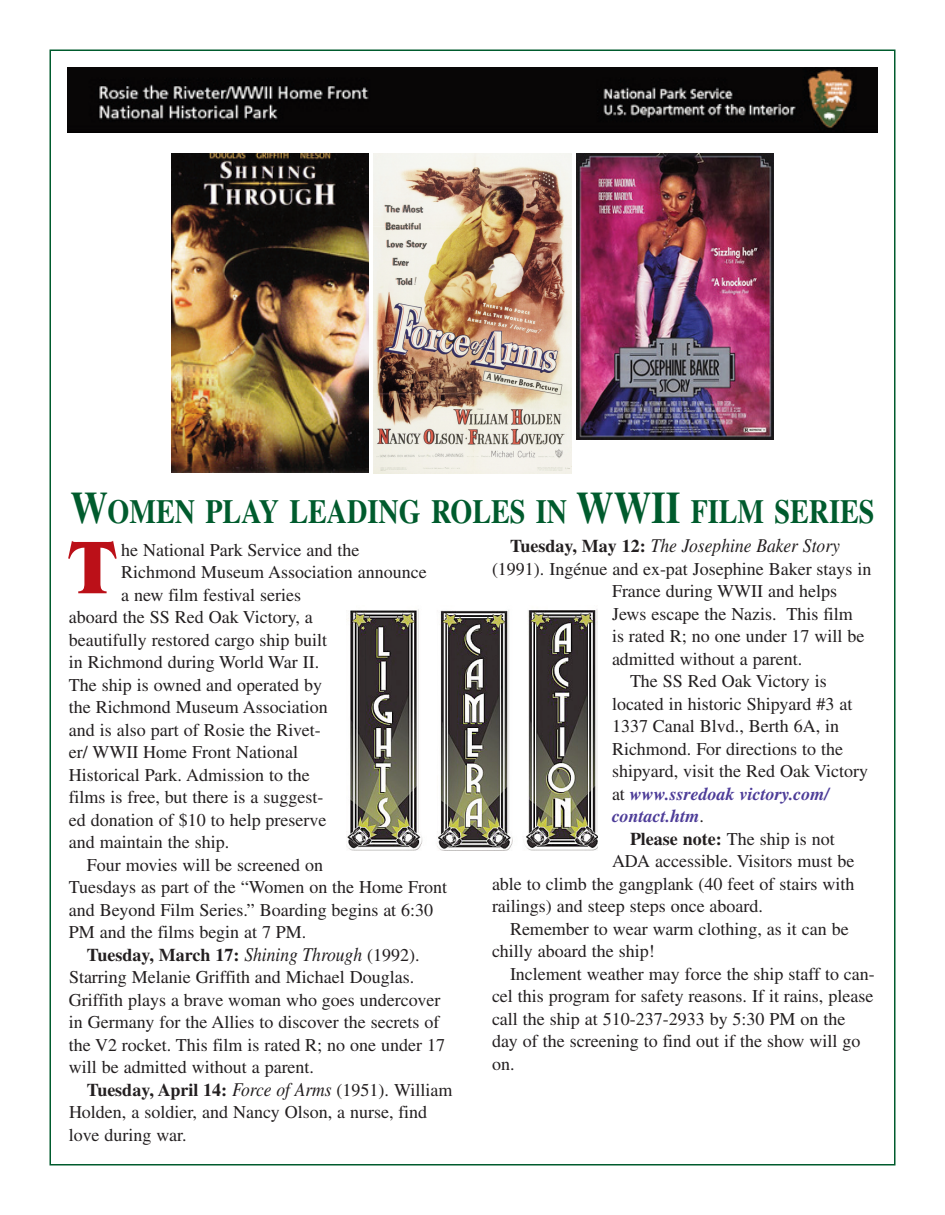
<style>
.page{position:relative;width:945px;height:1215px;background:#fff}
.page>*{position:absolute;margin:0;border:0;box-sizing:border-box;transform-origin:0 0}
.t1{font:700 78px "Benguiat";color:#bb1018}
.t2{font:700 33.75px "Times";color:#005b2d;scale:.83 1}
.t3{font:italic 19.5px "Times";color:#231f20;scale:.9 1}
.t4{font:18px "Times";color:#231f20}
.t5{font:700 18px "Times";color:#231f20}
.t6{font:italic 700 18px "Times";color:#4d3c98}
.s1{font-size:45px}
.s2{font-weight:400;font-style:italic;font-size:19.5px}
.s3{font-weight:400}
.s4{font-weight:700;font-style:normal;font-size:18px}
.s5{font-weight:400;font-style:normal;color:#231f20}
.s6{font-weight:700}
</style>
<div class="page">
<img style="left:68px;top:68px;width:810px;height:64px">
<img style="left:171px;top:153px;width:198px;height:319px">
<img style="left:374px;top:153px;width:198px;height:320px">
<img style="left:576px;top:154px;width:197px;height:285px">
<img style="left:346px;top:609px;width:251px;height:242px">
<h2 class="t2" style="left:70px;top:501px;width:970px"><span class="s1">W</span>OMEN PLAY LEADING ROLES IN <span class="s1">WWII</span> FILM SERIES</h2>
<p class="t4" style="left:121px;top:543px;width:240px">he National Park Service and the</p>
<p class="t4" style="left:121px;top:566px;width:307px">Richmond Museum Association announce</p>
<p class="t4" style="left:121px;top:588px;width:182px">a new film festival series</p>
<p class="t4" style="left:69px;top:611px;width:245px">aboard the SS Red Oak Victory, a</p>
<p class="t4" style="left:69px;top:633px;width:260px">beautifully restored cargo ship built</p>
<p class="t4" style="left:69px;top:656px;width:252px">in Richmond during World War II.</p>
<p class="t4" style="left:69px;top:678px;width:255px">The ship is owned and operated by</p>
<p class="t4" style="left:69px;top:701px;width:260px">the Richmond Museum Association</p>
<p class="t4" style="left:69px;top:723px;width:253px">and is also part of Rosie the Rivet-</p>
<p class="t4" style="left:69px;top:746px;width:231px">er/ WWII Home Front National</p>
<p class="t4" style="left:69px;top:768px;width:242px">Historical Park. Admission to the</p>
<p class="t4" style="left:69px;top:791px;width:256px">films is free, but there is a suggest-</p>
<p class="t4" style="left:69px;top:813px;width:259px">ed donation of $10 to help preserve</p>
<p class="t4" style="left:69px;top:836px;width:162px">and maintain the ship.</p>
<p class="t4" style="left:87px;top:858px;width:238px">Four movies will be screened on</p>
<p class="t4" style="left:69px;top:881px;width:380px">Tuesdays as part of the “Women on the Home Front</p>
<p class="t4" style="left:69px;top:903px;width:366px">and Beyond Film Series.” Boarding begins at 6:30</p>
<p class="t4" style="left:69px;top:926px;width:239px">PM and the films begin at 7 PM.</p>
<p class="t5" style="left:87px;top:948px;width:334px">Tuesday, March 17: <span class="s2">Shining Through</span> <span class="s3">(1992).</span></p>
<p class="t4" style="left:69px;top:971px;width:347px">Starring Melanie Griffith and Michael Douglas.</p>
<p class="t4" style="left:69px;top:993px;width:373px">Griffith plays a brave woman who goes undercover</p>
<p class="t4" style="left:69px;top:1016px;width:372px">in Germany for the Allies to discover the secrets of</p>
<p class="t4" style="left:69px;top:1038px;width:378px">the V2 rocket. This film is rated R; no one under 17</p>
<p class="t4" style="left:69px;top:1061px;width:247px">will be admitted without a parent.</p>
<p class="t5" style="left:87px;top:1083px;width:367px">Tuesday, April 14: <span class="s2">Force of Arms</span> <span class="s3">(1951). William</span></p>
<p class="t4" style="left:69px;top:1106px;width:360px">Holden, a soldier, and Nancy Olson, a nurse, find</p>
<p class="t4" style="left:69px;top:1128px;width:119px">love during war.</p>
<p class="t3" style="left:510px;top:539px;width:368px"><span class="s4">Tuesday, May 12:</span> The Josephine Baker Story</p>
<p class="t4" style="left:492px;top:563px;width:381px">(1991). Ingénue and ex-pat Josephine Baker stays in</p>
<p class="t4" style="left:612px;top:585px;width:227px">France during WWII and helps</p>
<p class="t4" style="left:612px;top:608px;width:242px">Jews escape the Nazis. This film</p>
<p class="t4" style="left:612px;top:630px;width:254px">is rated R; no one under 17 will be</p>
<p class="t4" style="left:612px;top:653px;width:192px">admitted without a parent.</p>
<p class="t4" style="left:630px;top:675px;width:198px">The SS Red Oak Victory is</p>
<p class="t4" style="left:612px;top:698px;width:242px">located in historic Shipyard #3 at</p>
<p class="t4" style="left:612px;top:720px;width:229px">1337 Canal Blvd., Berth 6A, in</p>
<p class="t4" style="left:612px;top:743px;width:232px">Richmond. For directions to the</p>
<p class="t4" style="left:612px;top:765px;width:258px">shipyard, visit the Red Oak Victory</p>
<p class="t6" style="left:612px;top:787px;width:219px"><span class="s5">at</span> www.ssredoak victory.com/</p>
<p class="t6" style="left:612px;top:810px;width:93px">contact.htm<span class="s5">.</span></p>
<p class="t4" style="left:630px;top:833px;width:206px"><span class="s6">Please note:</span> The ship is not</p>
<p class="t4" style="left:612px;top:855px;width:244px">ADA accessible. Visitors must be</p>
<p class="t4" style="left:492px;top:878px;width:364px">able to climb the gangplank (40 feet of stairs with</p>
<p class="t4" style="left:492px;top:900px;width:273px">railings) and steep steps once aboard.</p>
<p class="t4" style="left:510px;top:923px;width:340px">Remember to wear warm clothing, as it can be</p>
<p class="t4" style="left:492px;top:945px;width:164px">chilly aboard the ship!</p>
<p class="t4" style="left:510px;top:968px;width:366px">Inclement weather may force the ship staff to can-</p>
<p class="t4" style="left:492px;top:990px;width:383px">cel this program for safety reasons. If it rains, please</p>
<p class="t4" style="left:492px;top:1013px;width:355px">call the ship at 510-237-2933 by 5:30 PM on the</p>
<p class="t4" style="left:492px;top:1035px;width:370px">day of the screening to find out if the show will go</p>
<p class="t4" style="left:492px;top:1058px;width:24px">on.</p>
<h1 class="t1" style="left:69px;top:539px;width:48px">T</h1>
</div>
